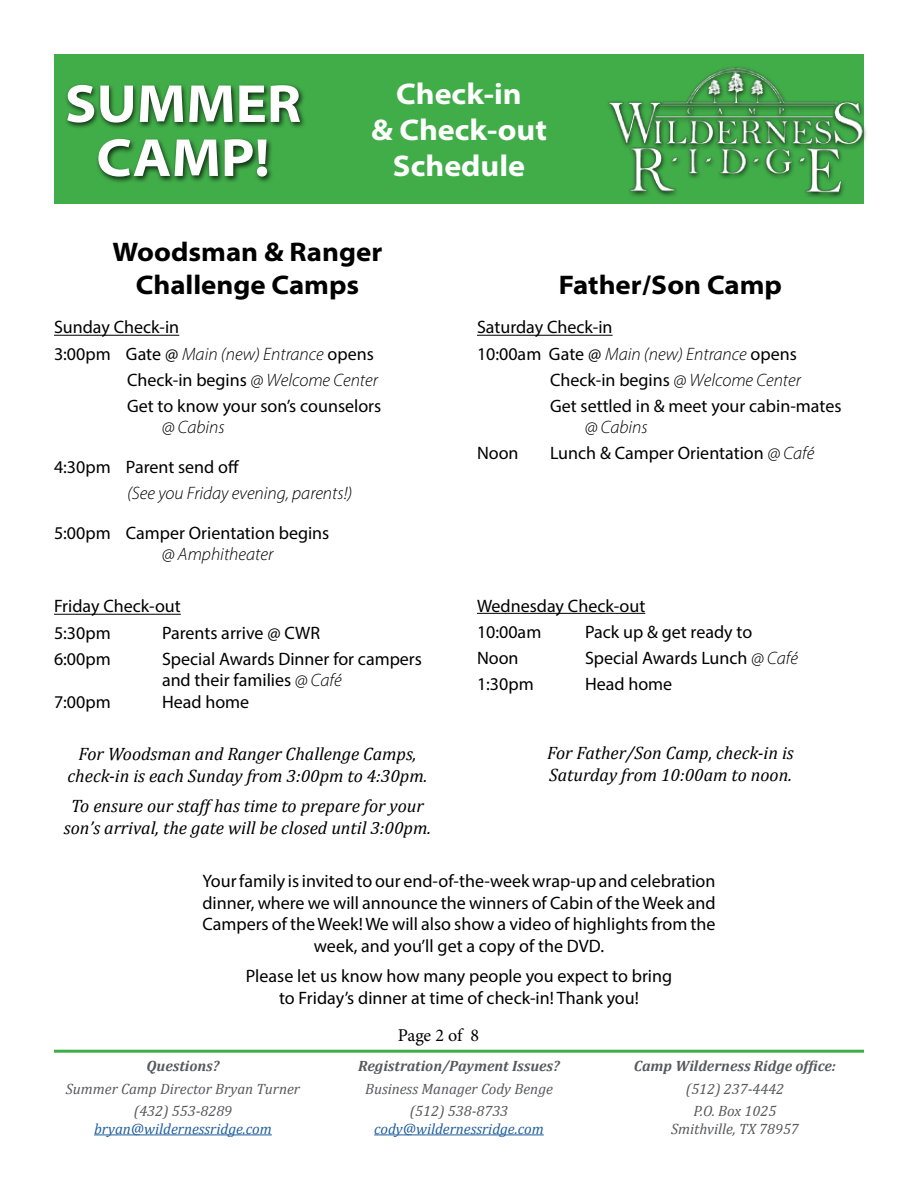
<style>
.page{position:relative;width:918px;height:1188px;background:#fff}
.page>*{position:absolute;margin:0;border:0;box-sizing:border-box;transform-origin:0 0}
.t1{font:700 semi-expanded 54px/54px "Myriad Pro";color:#fff;text-align:center}
.t2{font:700 semi-expanded 30px/36px "Myriad Pro";color:#fff;text-align:center}
.t3{font:700 semi-expanded 27px/32.4px "Myriad Pro";color:#000;text-align:center}
.t4{font:18px/21.6px "Myriad Pro";color:#000}
.t5{font:italic 18px/21.6px "Cambria";color:#000;text-align:center}
.t6{font:italic 300 18px "Myriad Pro";color:#000}
.t7{font:18px "Minion Pro";letter-spacing:-.01em;color:#000}
.t8{font:italic 15px/22.5px "Cambria";color:#58595b;text-align:center}
.t9{font:italic 700 15px "Cambria";color:#58595b}
.t10{font:italic 15px "Cambria";color:#215e9e}
.s1{font-weight:400;font-style:normal}
.s2{font-weight:300;font-style:italic}
</style>
<div class="page">
<hr style="left:94px;top:1134px;width:178px;height:1px;background:#215e9e">
<hr style="left:374px;top:1134px;width:170px;height:1px;background:#215e9e">
<hr style="left:54px;top:1050px;width:810px;height:3px;background:#41ad49">
<div style="left:54px;top:54px;width:810px;height:149px;background:#41ad49"></div>
<div style="left:606px;top:66px;width:262px;height:133px;background:#000;opacity:.75"></div>
<img style="left:606px;top:66px;width:258px;height:127px">
<div style="left:64px;top:83px;width:242px;height:101px;background:#000;opacity:.75"></div>
<hr style="left:54px;top:335px;width:125px;height:1px;background:#000">
<hr style="left:54px;top:614px;width:127px;height:1px;background:#000">
<hr style="left:477px;top:335px;width:136px;height:1px;background:#000">
<hr style="left:477px;top:613px;width:168px;height:1px;background:#000">
<h1 class="t1" style="left:65px;top:75px;width:238px">SUMMER<br>CAMP!</h1>
<h2 class="t2" style="left:371px;top:75px;width:177px">Check-in<br>&amp; Check-out<br>Schedule</h2>
<h3 class="t3" style="left:113px;top:235px;width:271px">Woodsman &amp; Ranger<br>Challenge Camps</h3>
<p class="t4" style="left:54px;top:316px;width:127px">Sunday Check-in</p>
<p class="t6" style="left:54px;top:343px;width:321px"><span class="s1">3:00pm Gate @</span> Main (new) Entrance <span class="s1">opens</span></p>
<p class="t4" style="left:127px;top:369px;width:252px">Check-in begins <span class="s2">@ Welcome Center</span></p>
<p class="t4" style="left:127px;top:395px;width:256px">Get to know your son’s counselors</p>
<p class="t6" style="left:162px;top:417px;width:64px">@ Cabins</p>
<p class="t4" style="left:54px;top:456px;width:187px">4:30pm Parent send off</p>
<p class="t6" style="left:127px;top:482px;width:227px">(See you Friday evening, parents!)</p>
<p class="t4" style="left:54px;top:522px;width:277px">5:00pm Camper Orientation begins</p>
<p class="t6" style="left:162px;top:543px;width:113px">@ Amphitheater</p>
<p class="t4" style="left:54px;top:593px;width:128px;line-height:26.1px">Friday Check-out<br>5:30pm</p>
<p class="t4" style="left:162px;top:621px;width:160px">Parents arrive @ CWR</p>
<p class="t4" style="left:54px;top:648px;width:58px">6:00pm</p>
<p class="t4" style="left:162px;top:648px;width:261px">Special Awards Dinner for campers and their families <span class="s2">@ Café</span></p>
<p class="t4" style="left:54px;top:691px;width:58px">7:00pm</p>
<p class="t4" style="left:162px;top:691px;width:89px">Head home</p>
<p class="t5" style="left:68px;top:742px;width:361px">For Woodsman and Ranger Challenge Camps, check-in is each Sunday from 3:00pm to 4:30pm.</p>
<p class="t5" style="left:64px;top:795px;width:369px">To ensure our staff has time to prepare for your son’s arrival, the gate will be closed until 3:00pm.</p>
<h3 class="t3" style="left:559px;top:268px;width:225px">Father/Son Camp</h3>
<p class="t4" style="left:477px;top:316px;width:137px">Saturday Check-in</p>
<p class="t4" style="left:477px;top:342px;width:321px">10:00am Gate @ <span class="s2">Main (new) Entrance</span> opens</p>
<p class="t4" style="left:550px;top:369px;width:252px">Check-in begins <span class="s2">@ Welcome Center</span></p>
<p class="t4" style="left:550px;top:395px;width:293px">Get settled in &amp; meet your cabin-mates</p>
<p class="t6" style="left:585px;top:417px;width:64px">@ Cabins</p>
<p class="t4" style="left:477px;top:442px;width:43px">Noon</p>
<p class="t4" style="left:550px;top:442px;width:266px">Lunch &amp; Camper Orientation <span class="s2">@ Café</span></p>
<p class="t4" style="left:477px;top:592px;width:170px;line-height:26.1px">Wednesday Check-out<br>10:00am</p>
<p class="t4" style="left:585px;top:621px;width:169px">Pack up &amp; get ready to</p>
<p class="t4" style="left:477px;top:647px;width:43px">Noon</p>
<p class="t4" style="left:585px;top:647px;width:215px">Special Awards Lunch <span class="s2">@ Café</span></p>
<p class="t4" style="left:477px;top:673px;width:58px">1:30pm</p>
<p class="t4" style="left:585px;top:673px;width:89px">Head home</p>
<p class="t5" style="left:547px;top:741px;width:248px;text-align:left">For Father/Son Camp, check-in is<br>Saturday from 10:00am to noon.</p>
<p class="t4" style="left:202px;top:870px;width:515px;text-align:center">Your family is invited to our end-of-the-week wrap-up and celebration dinner, where we will announce the winners of Cabin of the Week and Campers of the Week! We will also show a video of highlights from the week, and you’ll get a copy of the DVD.</p>
<p class="t4" style="left:246px;top:965px;width:428px;text-align:center">Please let us know how many people you expect to bring to Friday’s dinner at time of check-in! Thank you!</p>
<p class="t9" style="left:146px;top:1055px;width:74px">Questions?</p>
<p class="t8" style="left:66px;top:1076px;width:236px">Summer Camp Director Bryan Turner (432) 553-8289</p>
<p class="t10" style="left:94px;top:1118px;width:179px">bryan@wildernessridge.com</p>
<p class="t7" style="left:398px;top:1023px;width:83px">Page 2 of 8</p>
<p class="t9" style="left:358px;top:1055px;width:203px">Registration/Payment Issues?</p>
<p class="t8" style="left:365px;top:1076px;width:189px">Business Manager Cody Benge (512) 538-8733</p>
<p class="t10" style="left:374px;top:1118px;width:171px">cody@wildernessridge.com</p>
<p class="t9" style="left:634px;top:1055px;width:204px">Camp Wilderness Ridge office:</p>
<p class="t8" style="left:686px;top:1076px;width:100px">(512) 237-4442<br>P.O. Box 1025</p>
<p class="t8" style="left:671px;top:1117px;width:129px">Smithville, TX 78957</p>
</div>
